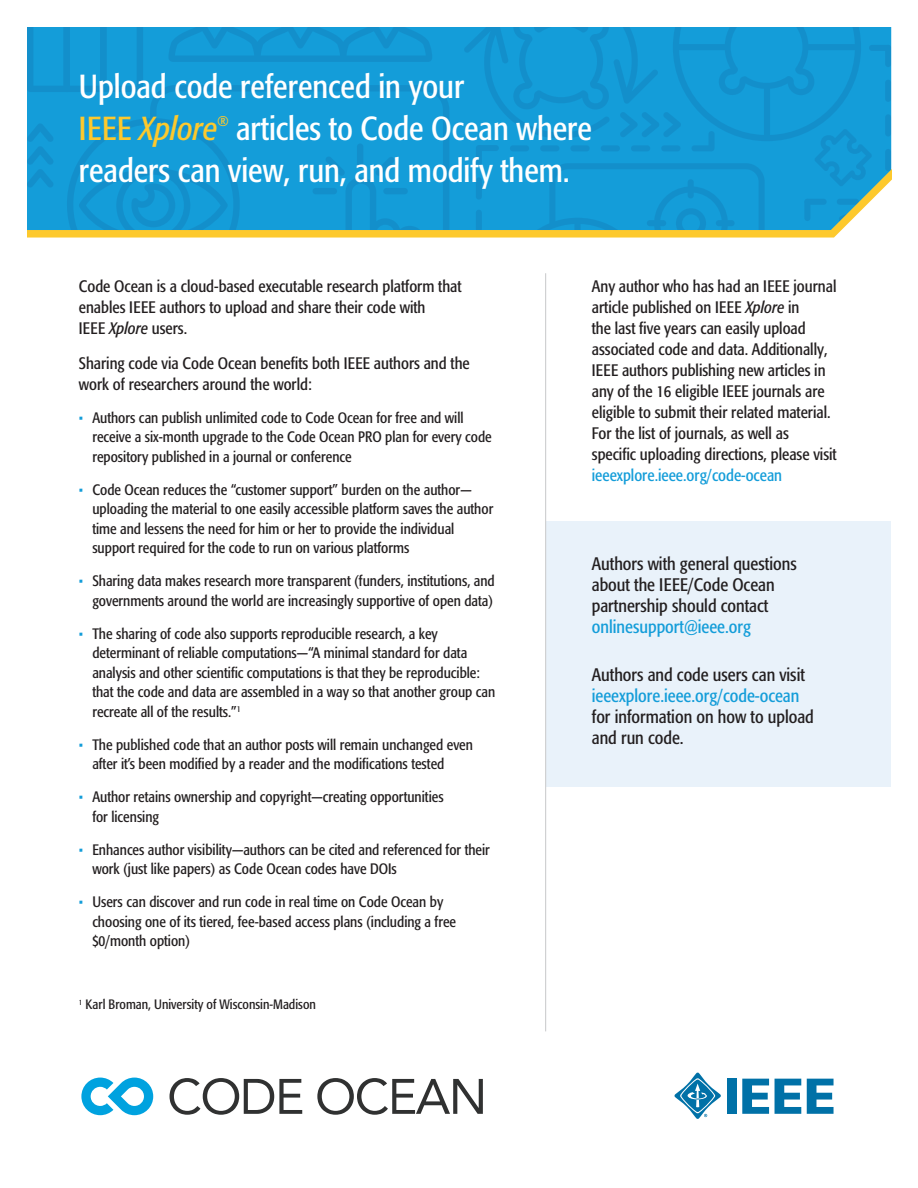
<style>
.page{position:relative;width:918px;height:1188px;background:#fff}
.page>*{position:absolute;margin:0;border:0;box-sizing:border-box;transform-origin:0 0}
.t1{font:condensed 33px/42px "Formata";color:#fff}
.t2{font:condensed 18px/21px "Formata";color:#231f20}
.t3{font:condensed 16.5px/21px "Formata";color:#231f20}
.t4{font:condensed 15px/19.5px "Formata";color:#231f20}
.t5{font:condensed 13.95px "Formata";color:#fdc92d}
.t6{font:condensed 13.5px "Formata";color:#231f20}
.s1{color:#fdc92d}
.s2{font-style:italic;color:#fdc92d}
.s3{font-style:italic}
.s4{color:#149dd9}
</style>
<div class="page">
<div style="left:546px;top:522px;width:345px;height:265px;background:#e9f2fa"></div>
<div style="left:27px;top:27px;width:437px;height:105px;background:#149dd9"></div>
<svg style="left:27px;top:123px;width:27px;height:9px"></svg>
<svg style="left:27px;top:27px;width:116px;height:65px"></svg>
<svg style="left:168px;top:27px;width:264px;height:35px"></svg>
<svg style="left:55px;top:85px;width:394px;height:47px;fill:#149dd9"></svg>
<svg style="left:464px;top:27px;width:427px;height:105px"></svg>
<hr style="left:545px;top:273px;width:1px;height:758px;background:#c7c8ca">
<svg style="left:27px;top:132px;width:864px;height:106px"></svg>
<svg style="left:674px;top:1072px;width:47px;height:47px"></svg>
<div style="left:727px;top:1079px;width:10px;height:35px;background:#0071a7"></div>
<svg style="left:742px;top:1079px;width:27px;height:35px"></svg>
<svg style="left:775px;top:1079px;width:26px;height:35px"></svg>
<svg style="left:807px;top:1079px;width:27px;height:35px"></svg>
<svg style="left:81px;top:1078px;width:72px;height:37px"></svg>
<svg style="left:170px;top:1078px;width:132px;height:37px"></svg>
<svg style="left:317px;top:1078px;width:166px;height:37px"></svg>
<p class="t1" style="left:79px;top:65px;width:387px">Upload code referenced in your<br><span class="s1">IEEE</span> <span class="s2">Xplore</span></p>
<p class="t1" style="left:79px;top:107px;width:515px;text-indent:157px">articles to Code Ocean where readers can view, run, and modify them.</p>
<p class="t5" style="left:217px;top:113px;width:13px">®</p>
<p class="t3" style="left:79px;top:276px;width:384px">Code Ocean is a cloud-based executable research platform that enables IEEE authors to upload and share their code with<br>IEEE <span class="s3">Xplore</span> users.</p>
<p class="t3" style="left:79px;top:352px;width:392px">Sharing code via Code Ocean benefits both IEEE authors and the work of researchers around the world:</p>
<p class="t4" style="left:92px;top:407px;width:401px;text-indent:-14px"><span class="s4">•</span> Authors can publish unlimited code to Code Ocean for free and will receive a six-month upgrade to the Code Ocean PRO plan for every code repository published in a journal or conference</p>
<p class="t4" style="left:92px;top:479px;width:403px;text-indent:-14px"><span class="s4">•</span> Code Ocean reduces the “customer support” burden on the author— uploading the material to one easily accessible platform saves the author time and lessens the need for him or her to provide the individual support required for the code to run on various platforms</p>
<p class="t4" style="left:79px;top:571px;width:418px;text-align:right"><span class="s4">•</span> Sharing data makes research more transparent (funders, institutions, and governments around the world are increasingly supportive of open data)</p>
<p class="t4" style="left:92px;top:623px;width:405px;text-indent:-14px"><span class="s4">•</span> The sharing of code also supports reproducible research, a key determinant of reliable computations—“A minimal standard for data analysis and other scientific computations is that they be reproducible: that the code and data are assembled in a way so that another group can recreate all of the results.”<sup>1</sup></p>
<p class="t4" style="left:92px;top:734px;width:382px;text-indent:-14px"><span class="s4">•</span> The published code that an author posts will remain unchanged even after it’s been modified by a reader and the modifications tested</p>
<p class="t4" style="left:92px;top:787px;width:353px;text-indent:-14px"><span class="s4">•</span> Author retains ownership and copyright—creating opportunities for licensing</p>
<p class="t4" style="left:92px;top:839px;width:399px;text-indent:-14px"><span class="s4">•</span> Enhances author visibility—authors can be cited and referenced for their work (just like papers) as Code Ocean codes have DOIs</p>
<p class="t4" style="left:92px;top:892px;width:365px;text-indent:-14px"><span class="s4">•</span> Users can discover and run code in real time on Code Ocean by choosing one of its tiered, fee-based access plans (including a free $0/month option)</p>
<p class="t6" style="left:79px;top:996px;width:239px"><sup>1</sup> Karl Broman, University of Wisconsin-Madison</p>
<p class="t3" style="left:592px;top:276px;width:246px">Any author who has had an IEEE journal article published on IEEE <span class="s3">Xplore</span> in<br>the last five years can easily upload associated code and data. Additionally, IEEE authors publishing new articles in any of the 16 eligible IEEE journals are eligible to submit their related material.<br>For the list of journals, as well as specific uploading directions, please visit <span class="s4">ieeexplore.ieee.org/code-ocean</span></p>
<p class="t2" style="left:592px;top:553px;width:206px">Authors with general questions about the IEEE/Code Ocean partnership should contact <span class="s4">onlinesupport@ieee.org</span></p>
<p class="t2" style="left:592px;top:664px;width:224px">Authors and code users can visit <span class="s4">ieeexplore.ieee.org/code-ocean </span>for information on how to upload and run code.</p>
</div>
